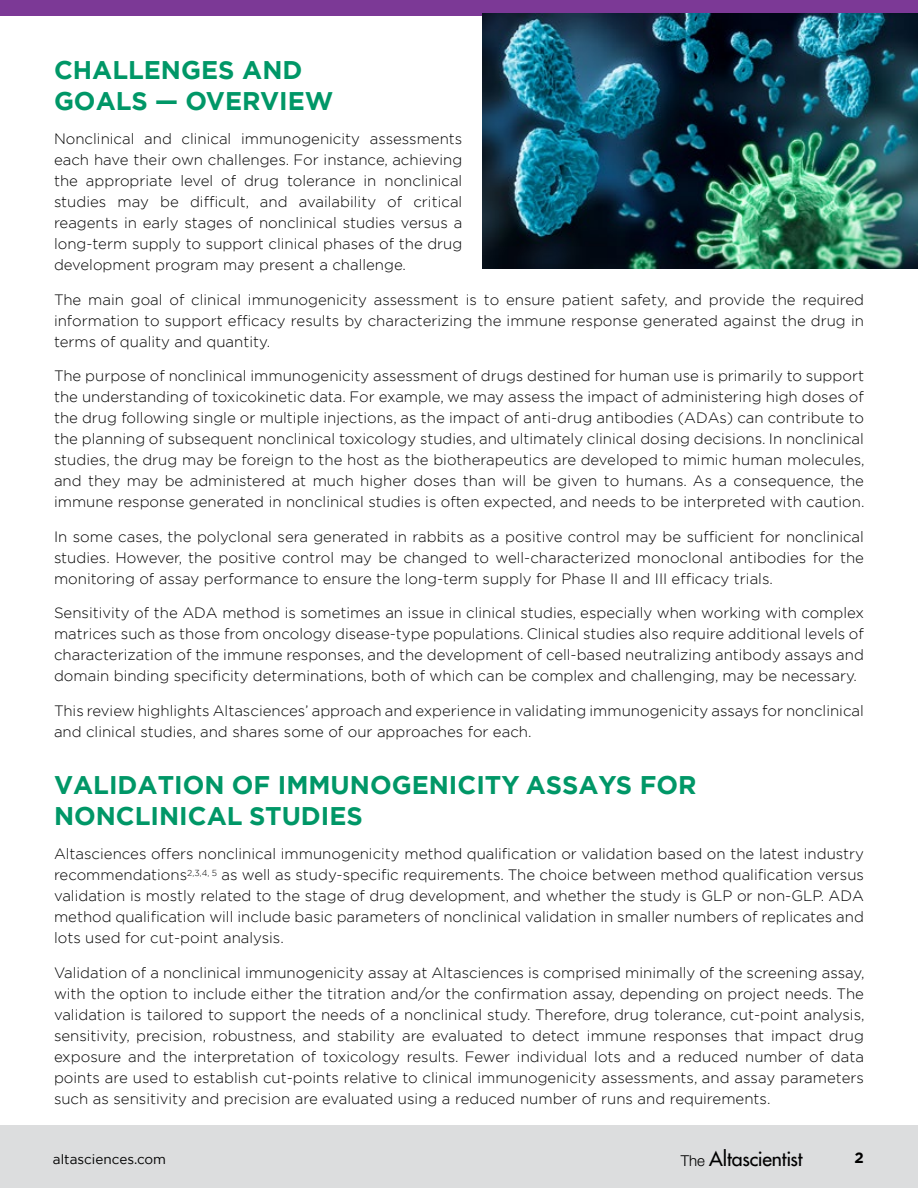
<style>
.page{position:relative;width:918px;height:1188px;background:#fff}
.page>*{position:absolute;margin:0;border:0;box-sizing:border-box;transform-origin:0 0}
.Subtitle{font:700 25.5px/30.6px "Gotham";color:#009767}
.t1{font:500 19.5px "Futura Std";letter-spacing:-.01em;color:#000}
.Body{font:300 15px/21px "Gotham";color:#000;text-align:justify}
.t2{font:700 15px "Gotham";color:#000}
.t3{font:13.5px "Gotham";color:#000}
.s1{font-family:"Helvetica Neue LT Std";font-weight:300;font-size:15px}
</style>
<div class="page">
<div style="left:0;top:1125px;width:918px;height:63px;background:#dcddde"></div>
<div style="left:0;top:0;width:918px;height:15px;background:#7c3996"></div>
<img style="left:483px;top:14px;width:435px;height:255px">
<h2 class="Subtitle" style="left:54px;top:55px;width:281px">CHALLENGES AND<br>GOALS — OVERVIEW</h2>
<p class="Body" style="left:54px;top:128px;width:410px">Nonclinical and clinical immunogenicity assessments each have their own challenges. For instance, achieving the appropriate level of drug tolerance in nonclinical studies may be difficult, and availability of critical reagents in early stages of nonclinical studies versus a long-term supply to support clinical phases of the drug development program may present a challenge.</p>
<p class="Body" style="left:54px;top:288px;width:812px">The main goal of clinical immunogenicity assessment is to ensure patient safety, and provide the required information to support efficacy results by characterizing the immune response generated against the drug in terms of quality and quantity.</p>
<p class="Body" style="left:54px;top:365px;width:812px">The purpose of nonclinical immunogenicity assessment of drugs destined for human use is primarily to support the understanding of toxicokinetic data. For example, we may assess the impact of administering high doses of the drug following single or multiple injections, as the impact of anti-drug antibodies (ADAs) can contribute to the planning of subsequent nonclinical toxicology studies, and ultimately clinical dosing decisions. In nonclinical studies, the drug may be foreign to the host as the biotherapeutics are developed to mimic human molecules, and they may be administered at much higher doses than will be given to humans. As a consequence, the immune response generated in nonclinical studies is often expected, and needs to be interpreted with caution.</p>
<p class="Body" style="left:54px;top:525px;width:812px">In some cases, the polyclonal sera generated in rabbits as a positive control may be sufficient for nonclinical studies. However, the positive control may be changed to well-characterized monoclonal antibodies for the monitoring of assay performance to ensure the long-term supply for Phase II and III efficacy trials.</p>
<p class="Body" style="left:54px;top:602px;width:812px">Sensitivity of the ADA method is sometimes an issue in clinical studies, especially when working with complex matrices such as those from oncology disease-type populations. Clinical studies also require additional levels of characterization of the immune responses, and the development of cell-based neutralizing antibody assays and domain binding specificity determinations, both of which can be complex and challenging, may be necessary.</p>
<p class="Body" style="left:54px;top:699px;width:811px">This review highlights Altasciences’ approach and experience in validating immunogenicity assays for nonclinical and clinical studies, and shares some of our approaches for each.</p>
<h2 class="Subtitle" style="left:54px;top:770px;width:644px">VALIDATION OF IMMUNOGENICITY ASSAYS FOR<br>NONCLINICAL STUDIES</h2>
<p class="Body" style="left:54px;top:843px;width:812px">Altasciences offers nonclinical immunogenicity method qualification or validation based on the latest industry recommendations<sup>2,3,4,</sup> <sup>5</sup> as well as study-specific requirements. The choice between method qualification versus validation is mostly related to the stage of drug development, and whether the study is GLP or non-GLP. ADA method qualification will include basic parameters of nonclinical validation in smaller numbers of replicates and lots used for cut-point analysis.</p>
<p class="Body" style="left:54px;top:962px;width:812px">Validation of a nonclinical immunogenicity assay at Altasciences is comprised minimally of the screening assay, with the option to include either the titration and/or the confirmation assay, depending on project needs. The validation is tailored to support the needs of a nonclinical study. Therefore, drug tolerance, cut-point analysis, sensitivity, precision, robustness, and stability are evaluated to detect immune responses that impact drug exposure and the interpretation of toxicology results. Fewer individual lots and a reduced number of data points are used to establish cut-points relative to clinical immunogenicity assessments, and assay parameters such as sensitivity and precision are evaluated using a reduced number of runs and requirements.</p>
<p class="t3" style="left:53px;top:1151px;width:115px">altasciences.com</p>
<p class="t1" style="left:681px;top:1147px;width:123px"><span class="s1">The</span> Altascientist</p>
<p class="t2" style="left:854px;top:1147px;width:11px">2</p>
</div>
